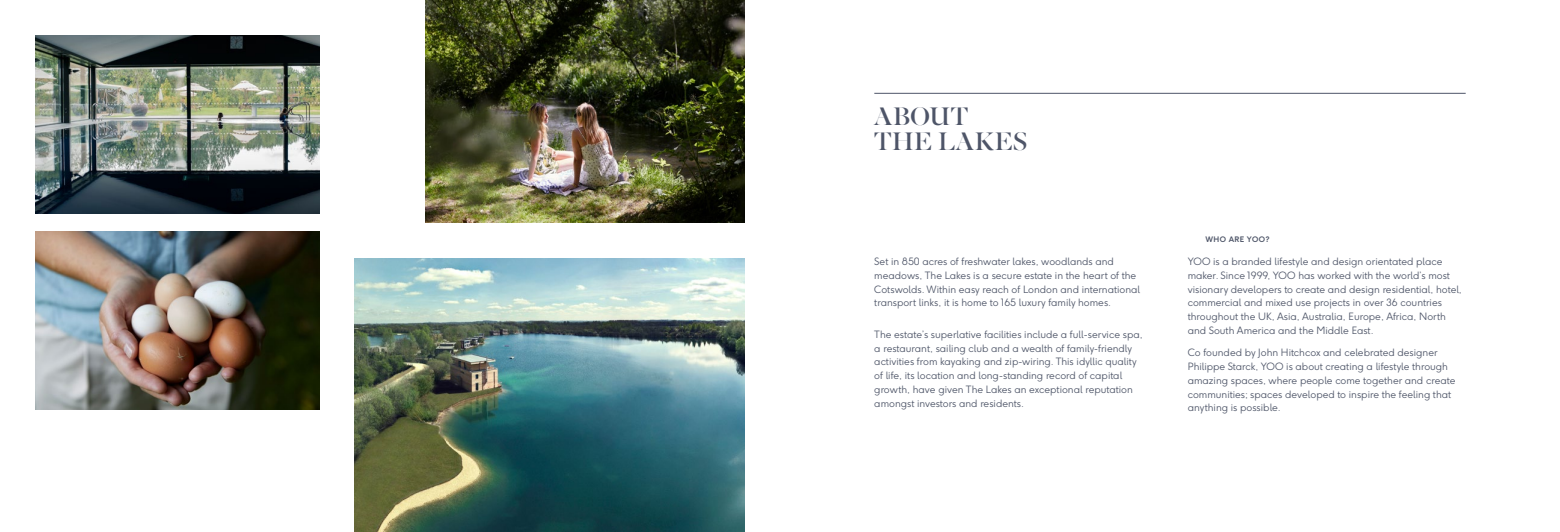
<style>
.page{position:relative;width:1560px;height:532px;background:#fff}
.page>*{position:absolute;margin:0;border:0;box-sizing:border-box;transform-origin:0 0}
.t1{font:25px/25px "INDEPENDENT Headline";letter-spacing:.02em;color:#4e5568}
.t2{font:300 10px/13.8px "F37 Ginger";color:#4e5568}
.t3{font:700 7.5px "F37 Ginger";letter-spacing:.05em;color:#4e5568}
</style>
<div class="page">
<img style="left:425px;top:0;width:319px;height:222px">
<hr style="left:874px;top:93px;width:591px;height:1px;background:#4e5568">
<img style="left:35px;top:35px;width:284px;height:179px">
<img style="left:354px;top:258px;width:390px;height:273px">
<img style="left:35px;top:231px;width:284px;height:179px">
<h1 class="t1" style="left:874px;top:103px;width:155px">ABOUT<br>THE LAKES</h1>
<p class="t2" style="left:874px;top:254px;width:267px">Set in 850 acres of freshwater lakes, woodlands and meadows, The Lakes is a secure estate in the heart of the Cotswolds. Within easy reach of London and international transport links, it is home to 165 luxury family homes.</p>
<p class="t2" style="left:874px;top:327px;width:270px">The estate’s superlative facilities include a full-service spa, a restaurant, sailing club and a wealth of family-friendly activities from kayaking and zip-wiring. This idyllic quality of life, its location and long-standing record of capital growth, have given The Lakes an exceptional reputation amongst investors and residents.</p>
<p class="t3" style="left:1205px;top:235px;width:66px">WHO ARE YOO?</p>
<p class="t2" style="left:1187px;top:254px;width:276px">YOO is a branded lifestyle and design orientated place maker. Since 1999, YOO has worked with the world’s most visionary developers to create and design residential, hotel, commercial and mixed use projects in over 36 countries throughout the UK, Asia, Australia, Europe, Africa, North and South America and the Middle East.</p>
<p class="t2" style="left:1187px;top:346px;width:269px">Co founded by John Hitchcox and celebrated designer Philippe Starck, YOO is about creating a lifestyle through amazing spaces, where people come together and create communities; spaces developed to inspire the feeling that anything is possible.</p>
</div>
